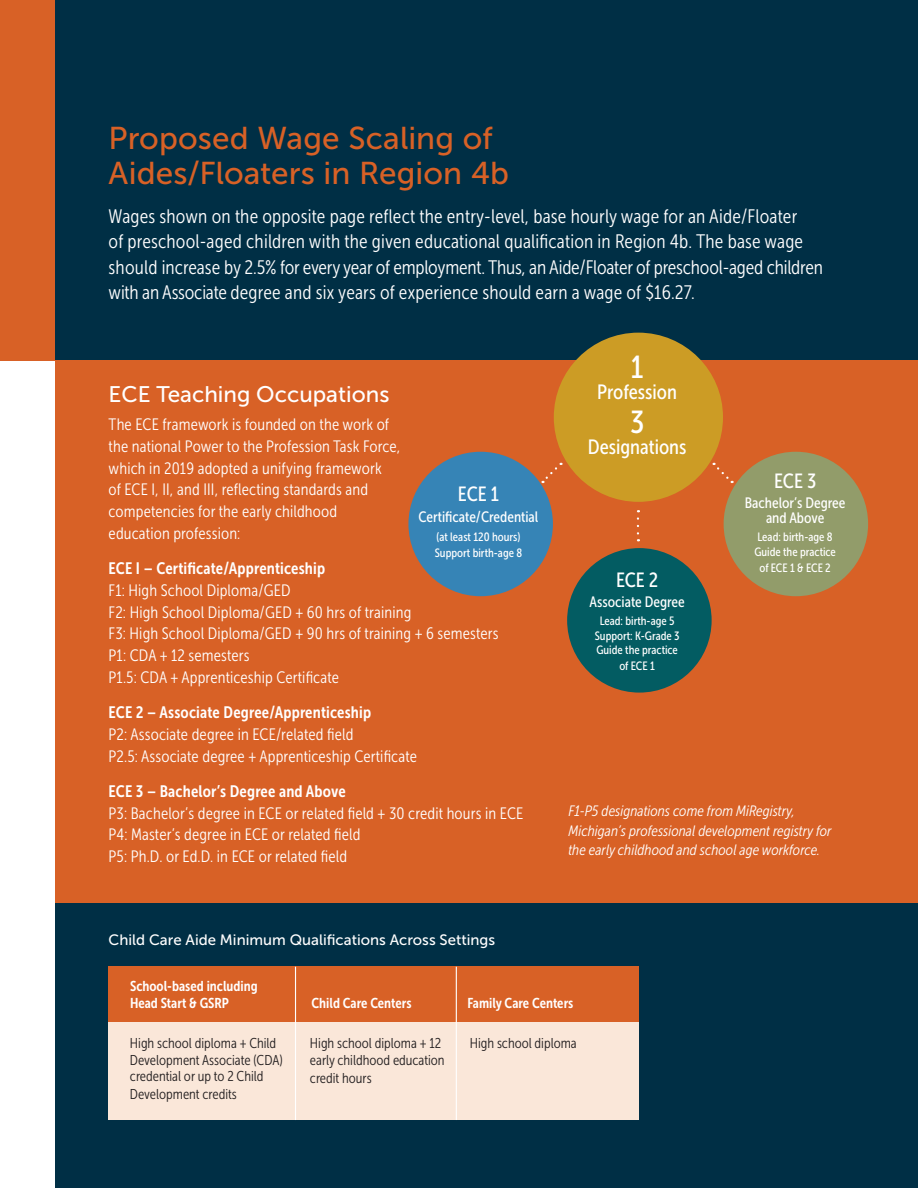
<style>
.page{position:relative;width:918px;height:1188px;background:#fff}
.page>*{position:absolute;margin:0;border:0;box-sizing:border-box;transform-origin:0 0}
.t1{font:31.65px "Museo Sans Cond 500";color:#fff}
.t2{font:31.5px/34.5px "Museo Sans 500";letter-spacing:.005em;color:#d86126}
.t3{font:22.5px "Museo Sans 500";color:#fff}
.t4{font:20.55px "Museo Sans Cond 500";color:#fff}
.t5{font:20.4px "Museo Sans Cond 500";letter-spacing:-.005em;color:#fff}
.t6{font:19.5px/25.5px "Museo Sans Cond 300";letter-spacing:.01em;color:#fff}
.t7{font:16.5px/21.8px "Museo Sans Cond 300";letter-spacing:.01em;color:#fff}
.t8{font:16.5px "Museo Sans Cond 700";letter-spacing:.01em;color:#fff}
.t9{font:italic 15px/19.5px "Museo Sans Cond 300";color:#fff}
.t10{font:15px/15.6px "Museo Sans Cond 500";color:#fff;text-align:center}
.t11{font:15px "Museo Sans 500";color:#fff}
.t12{font:14.25px/16.5px "Museo Sans Cond 300";color:#231f20}
.t13{font:14.25px/16.5px "Museo Sans Cond 700";color:#fff}
.t14{font:12px/15.6px "Museo Sans Cond 500";color:#fff;text-align:center}
</style>
<div class="page">
<div style="left:55px;top:0;width:863px;height:1188px;background:#002f45"></div>
<div style="left:54px;top:361px;width:864px;height:542px;background:#d86126"></div>
<div style="left:108px;top:1016px;width:530px;height:104px;background:#fae7d9"></div>
<div style="left:456px;top:967px;width:182px;height:55px;background:#d86126"></div>
<div style="left:297px;top:967px;width:160px;height:55px;background:#d86126"></div>
<div style="left:108px;top:967px;width:189px;height:55px;background:#d86126"></div>
<hr style="left:295px;top:967px;width:1px;height:153px;background:#fff">
<hr style="left:456px;top:967px;width:1px;height:153px;background:#fff">
<div style="left:554px;top:333px;width:169px;height:169px;background:#cc9c25;border-radius:50%"></div>
<div style="left:408px;top:452px;width:145px;height:144px;background:#3684b6;border-radius:50%"></div>
<div style="left:567px;top:548px;width:145px;height:145px;background:#035c62;border-radius:50%"></div>
<div style="left:724px;top:452px;width:144px;height:144px;background:#929c6a;border-radius:50%"></div>
<svg style="left:637px;top:519px;width:2px;height:22px"></svg>
<svg style="left:714px;top:463px;width:19px;height:20px"></svg>
<svg style="left:542px;top:463px;width:20px;height:20px"></svg>
<div style="left:0;top:0;width:55px;height:361px;background:#d86126"></div>
<p class="t2" style="left:109px;top:121px;width:402px">Proposed Wage Scaling of<br>Aides/Floaters in Region 4b</p>
<p class="t6" style="left:109px;top:203px;width:716px">Wages shown on the opposite page reflect the entry-level, base hourly wage for an Aide/Floater<br>of preschool-aged children with the given educational qualification in Region 4b. The base wage should increase by 2.5% for every year of employment. Thus, an Aide/Floater of preschool-aged children with an Associate degree and six years of experience should earn a wage of $16.27.</p>
<p class="t3" style="left:109px;top:382px;width:282px">ECE Teaching Occupations</p>
<p class="t7" style="left:109px;top:414px;width:293px">The ECE framework is founded on the work of the national Power to the Profession Task Force, which in 2019 adopted a unifying framework<br>of ECE I, II, and III, reflecting standards and competencies for the early childhood education profession:</p>
<p class="t8" style="left:109px;top:559px;width:218px">ECE I – Certificate/Apprenticeship</p>
<p class="t7" style="left:109px;top:580px;width:184px">F1: High School Diploma/GED</p>
<p class="t7" style="left:109px;top:601px;width:304px">F2: High School Diploma/GED + 60 hrs of training</p>
<p class="t7" style="left:109px;top:623px;width:392px">F3: High School Diploma/GED + 90 hrs of training + 6 semesters</p>
<p class="t7" style="left:109px;top:645px;width:232px">P1: CDA + 12 semesters<br>P1.5: CDA + Apprenticeship Certificate</p>
<p class="t8" style="left:109px;top:703px;width:264px">ECE 2 – Associate Degree/Apprenticeship</p>
<p class="t7" style="left:109px;top:724px;width:310px">P2: Associate degree in ECE/related field<br>P2.5: Associate degree + Apprenticeship Certificate</p>
<p class="t8" style="left:109px;top:782px;width:239px">ECE 3 – Bachelor’s Degree and Above</p>
<p class="t7" style="left:109px;top:802px;width:416px">P3: Bachelor’s degree in ECE or related field + 30 credit hours in ECE</p>
<p class="t7" style="left:109px;top:824px;width:253px">P4: Master’s degree in ECE or related field</p>
<p class="t7" style="left:109px;top:846px;width:240px">P5: Ph.D. or Ed.D. in ECE or related field</p>
<p class="t5" style="left:458px;top:483px;width:43px">ECE 1</p>
<p class="t10" style="left:419px;top:509px;width:121px">Certificate/Credential</p>
<p class="t14" style="left:437px;top:530px;width:85px">(at least 120 hours)</p>
<p class="t14" style="left:435px;top:545px;width:89px">Support birth-age 8</p>
<p class="t11" style="left:109px;top:932px;width:388px">Child Care Aide Minimum Qualifications Across Settings</p>
<p class="t1" style="left:631px;top:349px;width:14px">1</p>
<p class="t4" style="left:597px;top:380px;width:81px">Profession</p>
<p class="t1" style="left:630px;top:405px;width:16px">3</p>
<p class="t4" style="left:588px;top:436px;width:100px">Designations</p>
<p class="t5" style="left:616px;top:569px;width:44px">ECE 2</p>
<p class="t10" style="left:589px;top:594px;width:97px">Associate Degree</p>
<p class="t14" style="left:600px;top:613px;width:76px">Lead: birth-age 5</p>
<p class="t14" style="left:595px;top:628px;width:86px">Support: K-Grade 3</p>
<p class="t14" style="left:596px;top:642px;width:83px">Guide the practice of ECE 1</p>
<p class="t5" style="left:774px;top:469px;width:44px">ECE 3</p>
<p class="t10" style="left:745px;top:495px;width:102px">Bachelor’s Degree and Above</p>
<p class="t14" style="left:758px;top:529px;width:77px">Lead: birth-age 8</p>
<p class="t14" style="left:754px;top:544px;width:83px">Guide the practice of ECE 1 &amp; ECE 2</p>
<p class="t9" style="left:568px;top:802px;width:265px">F1-P5 designations come from MiRegistry,<br>Michigan’s professional development registry for the early childhood and school age workforce.</p>
<p class="t13" style="left:130px;top:978px;width:129px">School-based including<br>Head Start &amp; GSRP</p>
<p class="t12" style="left:130px;top:1035px;width:154px">High school diploma + Child<br>Development Associate (CDA) credential or up to 2 Child</p>
<p class="t12" style="left:130px;top:1086px;width:108px">Development credits</p>
<p class="t13" style="left:312px;top:995px;width:102px">Child Care Centers</p>
<p class="t13" style="left:468px;top:995px;width:107px">Family Care Centers</p>
<p class="t12" style="left:310px;top:1035px;width:136px">High school diploma + 12 early childhood education</p>
<p class="t12" style="left:310px;top:1070px;width:63px">credit hours</p>
<p class="t12" style="left:470px;top:1035px;width:108px">High school diploma</p>
</div>
